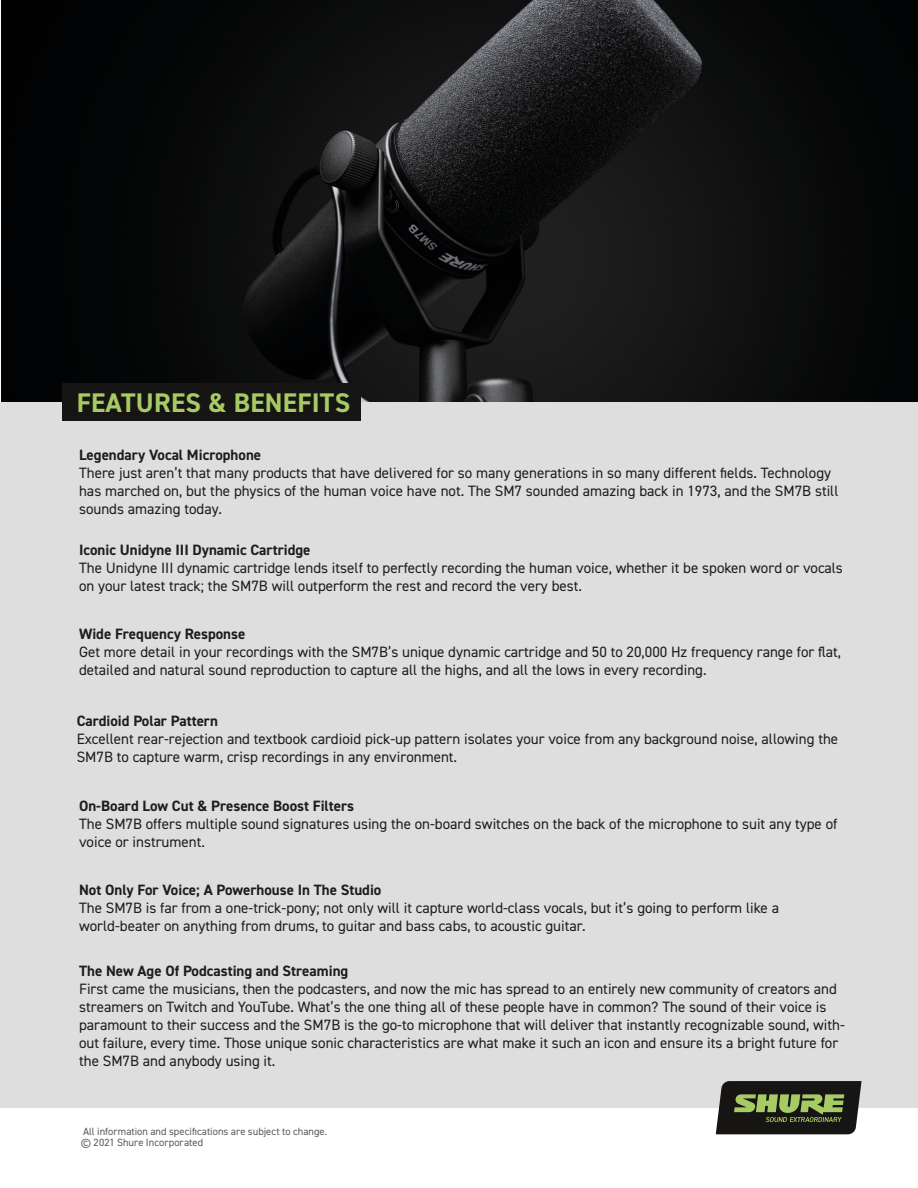
<style>
.page{position:relative;width:918px;height:1188px;background:#fff}
.page>*{position:absolute;margin:0;border:0;box-sizing:border-box;transform-origin:0 0}
.t1{font:700 27px "DIN2014";letter-spacing:.01em;color:#a6cb64}
.t2{font:15px/18px "DIN2014";color:#1d1d1b}
.t3{font:700 15px "DIN2014";color:#1d1d1b}
.t4{font:10.5px "DIN2014";letter-spacing:.005em;color:#5a5858}
</style>
<div class="page">
<img style="left:1px;top:0;width:917px;height:402px">
<div style="left:0;top:402px;width:918px;height:706px;background:#dfdede"></div>
<div style="left:62px;top:383px;width:298px;height:38px;background:#161513"></div>
<svg style="left:716px;top:1081px;width:146px;height:53px;background:#3f462f"></svg>
<p class="t1" style="left:77px;top:385px;width:275px">FEATURES &amp; BENEFITS</p>
<p class="t3" style="left:79px;top:444px;width:184px">Legendary Vocal Microphone</p>
<p class="t2" style="left:79px;top:463px;width:761px">There just aren’t that many products that have delivered for so many generations in so many different fields. Technology has marched on, but the physics of the human voice have not. The SM7 sounded amazing back in 1973, and the SM7B still sounds amazing today.</p>
<p class="t3" style="left:79px;top:540px;width:233px">Iconic Unidyne III Dynamic Cartridge</p>
<p class="t2" style="left:79px;top:559px;width:765px">The Unidyne III dynamic cartridge lends itself to perfectly recording the human voice, whether it be spoken word or vocals on your latest track; the SM7B will outperform the rest and record the very best.</p>
<p class="t3" style="left:79px;top:624px;width:168px">Wide Frequency Response</p>
<p class="t2" style="left:79px;top:643px;width:764px">Get more detail in your recordings with the SM7B’s unique dynamic cartridge and 50 to 20,000 Hz frequency range for flat, detailed and natural sound reproduction to capture all the highs, and all the lows in every recording.</p>
<p class="t3" style="left:77px;top:711px;width:143px">Cardioid Polar Pattern</p>
<p class="t2" style="left:77px;top:729px;width:763px">Excellent rear-rejection and textbook cardioid pick-up pattern isolates your voice from any background noise, allowing the<br>SM7B to capture warm, crisp recordings in any environment.</p>
<p class="t3" style="left:79px;top:796px;width:277px">On-Board Low Cut &amp; Presence Boost Filters</p>
<p class="t2" style="left:79px;top:815px;width:760px">The SM7B offers multiple sound signatures using the on-board switches on the back of the microphone to suit any type of voice or instrument.</p>
<p class="t3" style="left:79px;top:879px;width:304px">Not Only For Voice; A Powerhouse In The Studio</p>
<p class="t2" style="left:79px;top:898px;width:701px">The SM7B is far from a one-trick-pony; not only will it capture world-class vocals, but it’s going to perform like a world-beater on anything from drums, to guitar and bass cabs, to acoustic guitar.</p>
<p class="t3" style="left:79px;top:961px;width:271px">The New Age Of Podcasting and Streaming</p>
<p class="t2" style="left:79px;top:980px;width:767px">First came the musicians, then the podcasters, and now the mic has spread to an entirely new community of creators and streamers on Twitch and YouTube. What’s the one thing all of these people have in common? The sound of their voice is paramount to their success and the SM7B is the go-to microphone that will deliver that instantly recognizable sound, with&shy;out failure, every time. Those unique sonic characteristics are what make it such an icon and ensure its a bright future for the SM7B and anybody using it.</p>
<p class="t4" style="left:83px;top:1125px;width:246px">All information and specifications are subject to change.</p>
<p class="t4" style="left:81px;top:1136px;width:124px">© 2021 Shure Incorporated</p>
</div>
